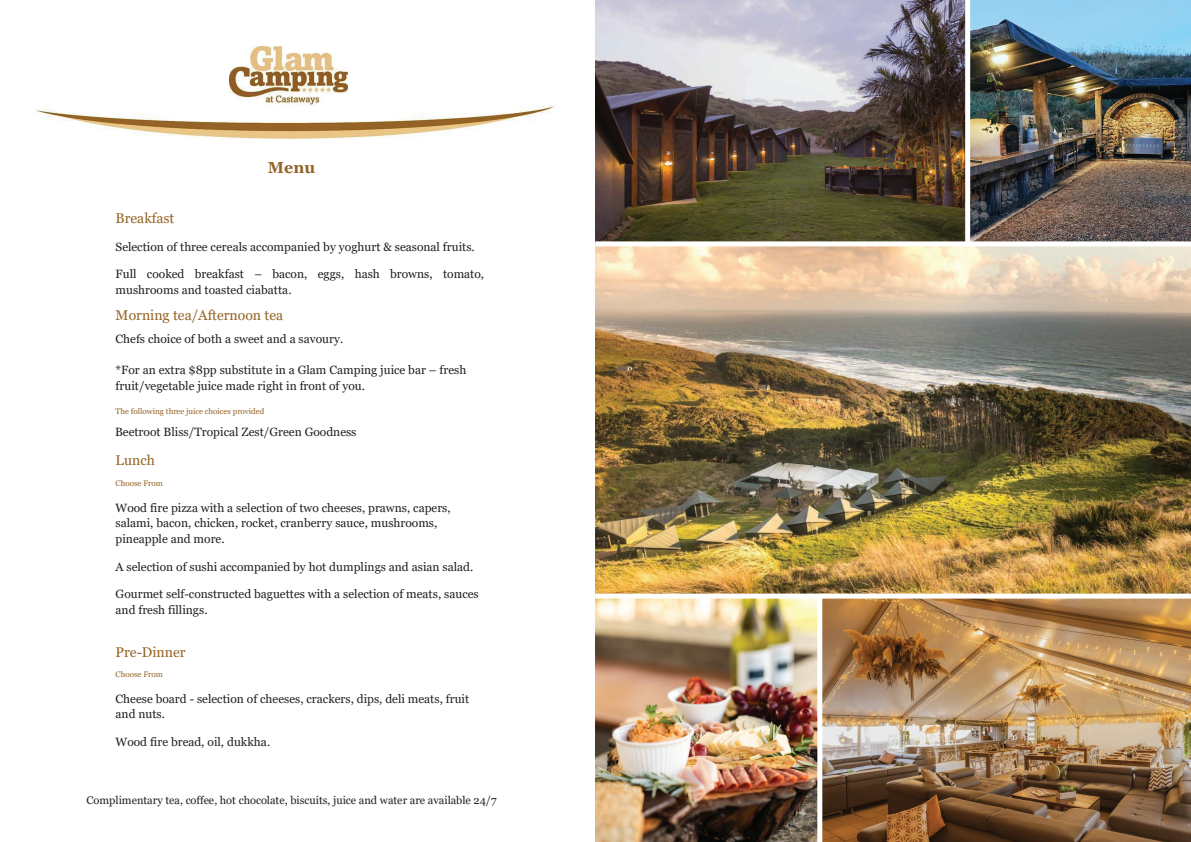
<style>
.page{position:relative;width:1191px;height:842px;background:#fff}
.page>*{position:absolute;margin:0;border:0;box-sizing:border-box;transform-origin:0 0}
.t1{font:700 16px "Georgia";color:#956326}
.t2{font:14px "Georgia";color:#956326}
.t3{font:12px/15.7px "Georgia";color:#231f20}
.t4{font:11px "Georgia";color:#231f20}
.t5{font:8px "Georgia";color:#956326}
</style>
<div class="page">
<img style="left:595px;top:599px;width:222px;height:243px">
<img style="left:36px;top:105px;width:519px;height:34px">
<img style="left:229px;top:47px;width:119px;height:58px">
<img style="left:595px;top:246px;width:596px;height:348px">
<img style="left:822px;top:599px;width:369px;height:243px">
<img style="left:595px;top:0;width:370px;height:241px">
<img style="left:970px;top:0;width:221px;height:241px">
<h1 class="t1" style="left:268px;top:157px;width:49px">Menu</h1>
<p class="t2" style="left:116px;top:210px;width:60px">Breakfast</p>
<p class="t3" style="left:116px;top:239px;width:361px">Selection of three cereals accompanied by yoghurt &amp; seasonal fruits.</p>
<p class="t3" style="left:116px;top:267px;width:370px">Full cooked breakfast – bacon, eggs, hash browns, tomato, mushrooms and toasted ciabatta.</p>
<p class="t2" style="left:116px;top:306px;width:169px">Morning tea/Afternoon tea</p>
<p class="t3" style="left:116px;top:331px;width:229px">Chefs choice of both a sweet and a savoury.</p>
<p class="t3" style="left:116px;top:363px;width:352px">*For an extra $8pp substitute in a Glam Camping juice bar – fresh fruit/vegetable juice made right in front of you.</p>
<p class="t5" style="left:116px;top:406px;width:150px">The following three juice choices provided</p>
<p class="t3" style="left:115px;top:424px;width:243px">Beetroot Bliss/Tropical Zest/Green Goodness</p>
<p class="t2" style="left:116px;top:452px;width:41px">Lunch</p>
<p class="t5" style="left:116px;top:478px;width:49px">Choose From</p>
<p class="t3" style="left:116px;top:500px;width:336px">Wood fire pizza with a selection of two cheeses, prawns, capers, salami, bacon, chicken, rocket, cranberry sauce, mushrooms, pineapple and more.</p>
<p class="t3" style="left:116px;top:559px;width:359px">A selection of sushi accompanied by hot dumplings and asian salad.</p>
<p class="t3" style="left:116px;top:587px;width:365px">Gourmet self-constructed baguettes with a selection of meats, sauces and fresh fillings.</p>
<p class="t2" style="left:116px;top:644px;width:72px">Pre-Dinner</p>
<p class="t5" style="left:116px;top:669px;width:49px">Choose From</p>
<p class="t3" style="left:116px;top:691px;width:355px">Cheese board - selection of cheeses, crackers, dips, deli meats, fruit and nuts.</p>
<p class="t3" style="left:116px;top:734px;width:156px">Wood fire bread, oil, dukkha.</p>
<p class="t4" style="left:87px;top:794px;width:411px">Complimentary tea, coffee, hot chocolate, biscuits, juice and water are available 24/7</p>
</div>
